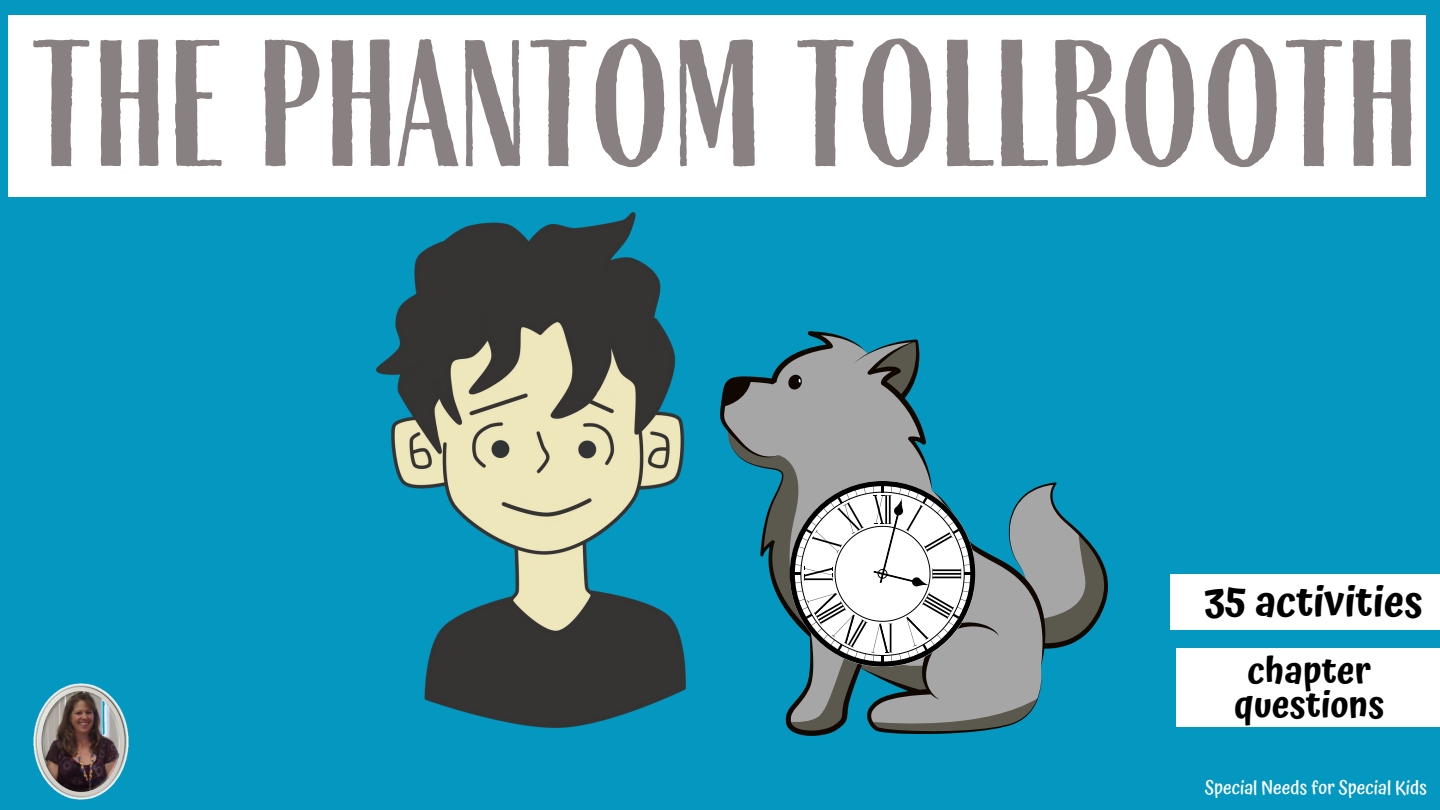
<style>
.page{position:relative;width:1440px;height:810px;background:#0497bf}
.page>*{position:absolute;margin:0;border:0;box-sizing:border-box;transform-origin:0 0}
.t1{font:180px "Farmhand Sans";color:#898181}
.t2{font:600 41.38px "Atma";color:#000}
.t3{font:600 36px/34.2px "Atma";color:#000;text-align:center}
.t4{font:500 18.75px "Atma";color:#fff}
</style>
<div class="page">
<img style="left:33px;top:683px;width:96px;height:117px">
<div style="left:1177px;top:648px;width:263px;height:79px;background:#fff"></div>
<div style="left:1170px;top:574px;width:270px;height:56px;background:#fff"></div>
<img style="left:376px;top:212px;width:310px;height:515px">
<svg style="left:720px;top:331px;width:202px;height:103px;fill:#a6a6a6"></svg>
<svg style="left:723px;top:378px;width:28px;height:29px"></svg>
<svg style="left:786px;top:373px;width:18px;height:19px"></svg>
<svg style="left:728px;top:428px;width:380px;height:308px"></svg>
<div style="left:8px;top:15px;width:1417px;height:182px;background:#fff"></div>
<p class="t1" style="left:31px;top:-20px;width:1390px">THE PHANTOM TOLLBOOTH</p>
<p class="t2" style="left:1204px;top:578px;width:220px">35 activities</p>
<p class="t3" style="left:1234px;top:654px;width:152px">chapter questions</p>
<p class="t4" style="left:1205px;top:777px;width:224px">Special Needs for Special Kids</p>
</div>
